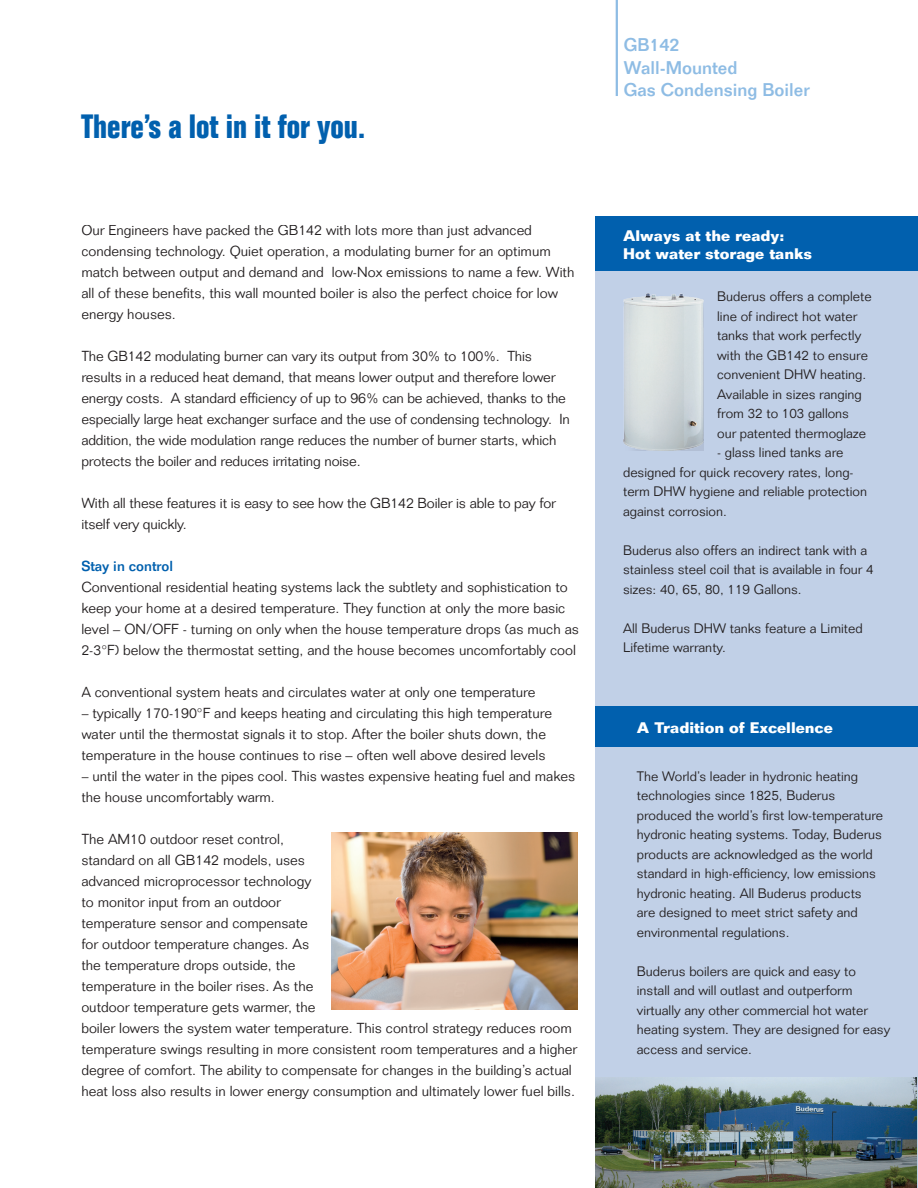
<style>
.page{position:relative;width:918px;height:1188px;background:#fff}
.page>*{position:absolute;margin:0;border:0;box-sizing:border-box;transform-origin:0 0}
.inside_heads{font:700 condensed 33px "Folio";color:#0160ae}
.t1{font:500 18px "Folio";color:#8ebce4}
.t2{font:700 15px/18px "Folio";color:#fff}
.inside_heads-2{font:300 14.25px/21px "Folio";color:#231f20}
.inside_heads-3{font:500 14.25px "Folio";color:#0160ae}
.sidebar_body{font:300 13.5px/19.5px "Folio";color:#231f20}
</style>
<div class="page">
<hr style="left:616px;top:0;width:2px;height:96px;background:#8ebce4">
<div style="left:595px;top:216px;width:323px;height:972px;background:#c1d0e7"></div>
<div style="left:595px;top:216px;width:323px;height:54px;background:#0160ae"></div>
<div style="left:595px;top:706px;width:323px;height:41px;background:#0160ae"></div>
<img style="left:595px;top:1077px;width:321px;height:111px">
<img style="left:623px;top:294px;width:81px;height:157px">
<img style="left:331px;top:832px;width:247px;height:178px">
<p class="inside_heads" style="left:81px;top:108px;width:286px">There’s a lot in it for you.</p>
<p class="inside_heads-2" style="left:81px;top:220px;width:495px">Our Engineers have packed the GB142 with lots more than just advanced condensing technology. Quiet operation, a modulating burner for an optimum match between output and demand and low-Nox emissions to name a few. With all of these benefits, this wall mounted boiler is also the perfect choice for low energy houses.</p>
<p class="inside_heads-2" style="left:81px;top:346px;width:490px">The GB142 modulating burner can vary its output from 30% to 100%. This results in a reduced heat demand, that means lower output and therefore lower energy costs. A standard efficiency of up to 96% can be achieved, thanks to the especially large heat exchanger surface and the use of condensing technology. In addition, the wide modulation range reduces the number of burner starts, which protects the boiler and reduces irritating noise.</p>
<p class="inside_heads-2" style="left:81px;top:493px;width:476px">With all these features it is easy to see how the GB142 Boiler is able to pay for itself very quickly.</p>
<p class="inside_heads-3" style="left:81px;top:558px;width:93px">Stay in control</p>
<p class="inside_heads-2" style="left:81px;top:577px;width:499px">Conventional residential heating systems lack the subtlety and sophistication to keep your home at a desired temperature. They function at only the more basic level – ON/OFF - turning on only when the house temperature drops (as much as 2-3°F) below the thermostat setting, and the house becomes uncomfortably cool</p>
<p class="inside_heads-2" style="left:81px;top:682px;width:456px">A conventional system heats and circulates water at only one temperature</p>
<p class="inside_heads-2" style="left:81px;top:703px;width:472px">– typically 170-190°F and keeps heating and circulating this high temperature water until the thermostat signals it to stop. After the boiler shuts down, the temperature in the house continues to rise – often well above desired levels</p>
<p class="inside_heads-2" style="left:81px;top:766px;width:495px">– until the water in the pipes cool. This wastes expensive heating fuel and makes the house uncomfortably warm.</p>
<p class="inside_heads-2" style="left:81px;top:829px;width:497px">The AM10 outdoor reset control,<br>standard on all GB142 models, uses<br>advanced microprocessor technology<br>to monitor input from an outdoor<br>temperature sensor and compensate<br>for outdoor temperature changes. As<br>the temperature drops outside, the<br>temperature in the boiler rises. As the<br>outdoor temperature gets warmer, the<br>boiler lowers the system water temperature. This control strategy reduces room temperature swings resulting in more consistent room temperatures and a higher degree of comfort. The ability to compensate for changes in the building’s actual heat loss also results in lower energy consumption and ultimately lower fuel bills.</p>
<p class="t1" style="left:624px;top:34px;width:57px">GB142</p>
<p class="t1" style="left:624px;top:56px;width:115px">Wall-Mounted</p>
<p class="t1" style="left:624px;top:79px;width:188px">Gas Condensing Boiler</p>
<p class="t2" style="left:623px;top:227px;width:191px">Always at the ready:<br>Hot water storage tanks</p>
<p class="sidebar_body" style="left:717px;top:287px;width:156px">Buderus offers a complete line of indirect hot water tanks that work perfectly with the GB142 to ensure convenient DHW heating.<br>Available in sizes ranging from 32 to 103 gallons<br>our patented thermoglaze</p>
<p class="sidebar_body" style="left:623px;top:443px;width:246px;text-indent:94px">- glass lined tanks are designed for quick recovery rates, long&shy;term DHW hygiene and reliable protection against corrosion.</p>
<p class="sidebar_body" style="left:623px;top:540px;width:252px">Buderus also offers an indirect tank with a stainless steel coil that is available in four 4 sizes: 40, 65, 80, 119 Gallons.</p>
<p class="sidebar_body" style="left:623px;top:618px;width:241px">All Buderus DHW tanks feature a Limited<br>Lifetime warranty.</p>
<p class="t2" style="left:637px;top:719px;width:198px">A Tradition of Excellence</p>
<p class="sidebar_body" style="left:637px;top:766px;width:248px">The World’s leader in hydronic heating technologies since 1825, Buderus produced the world’s first low-temperature hydronic heating systems. Today, Buderus products are acknowledged as the world standard in high-efficiency, low emissions hydronic heating. All Buderus products are designed to meet strict safety and environmental regulations.</p>
<p class="sidebar_body" style="left:637px;top:961px;width:255px">Buderus boilers are quick and easy to install and will outlast and outperform virtually any other commercial hot water heating system. They are designed for easy access and service.</p>
</div>
